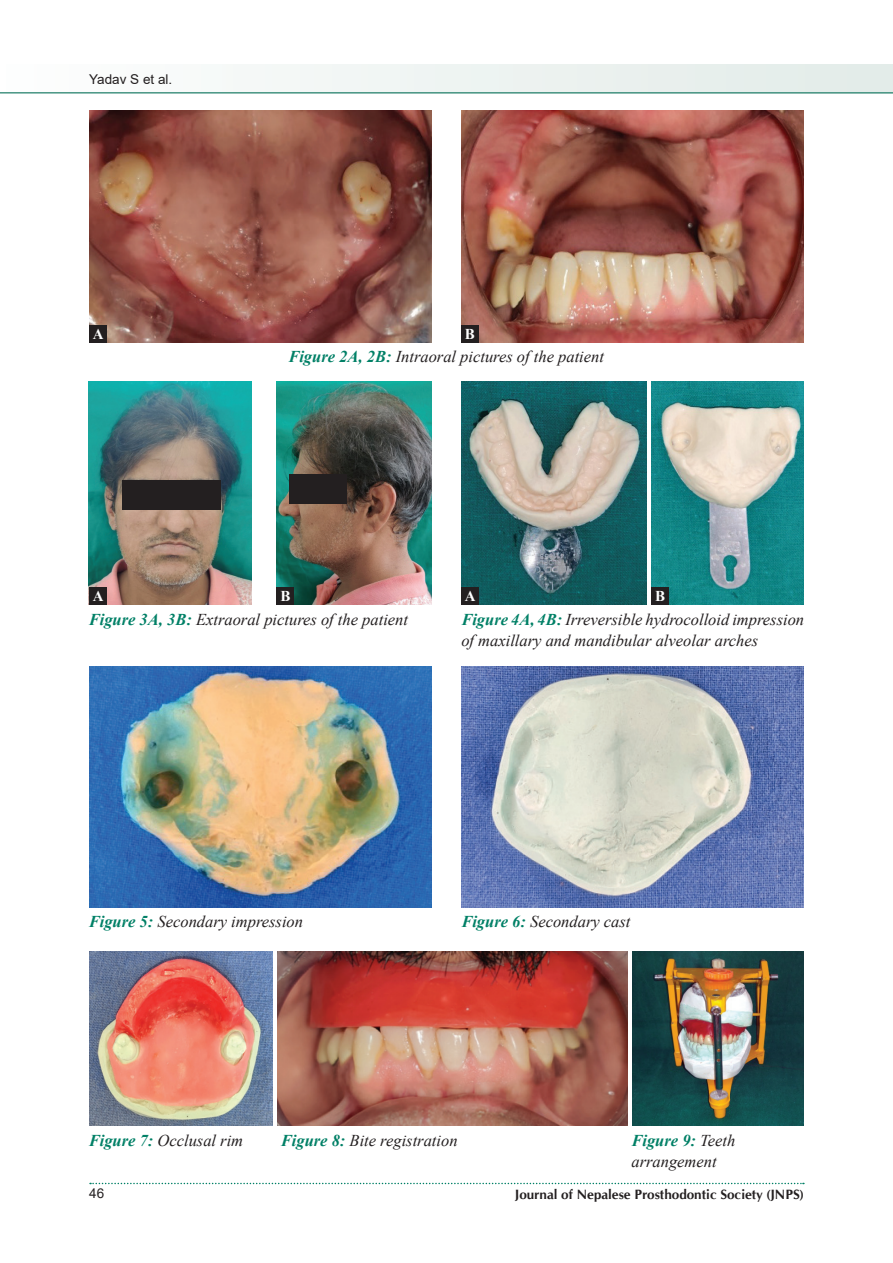
<style>
.page{position:relative;width:893px;height:1263px;background:#fff}
.page>*{position:absolute;margin:0;border:0;box-sizing:border-box;transform-origin:0 0}
.t1{font:italic 16.5px/21px "Times New Roman";color:#231f20}
.t2{font:700 15px "Times New Roman";color:#fff}
.t3{font:700 13.5px "CG Omega";color:#231f20}
.t4{font:13.5px "Arial";color:#231f20}
.s1{font-weight:700;color:#018066}
</style>
<div class="page">
<div style="left:0;top:65px;width:893px;height:29px;background:linear-gradient(to right,#fdfefe,#e2ebe8)"></div>
<hr style="left:0;top:92px;width:893px;height:2px;background:#479583">
<svg style="left:90px;top:1183px;width:714px;height:1px"></svg>
<img style="left:277px;top:381px;width:155px;height:224px">
<img style="left:89px;top:381px;width:162px;height:224px">
<img style="left:461px;top:111px;width:343px;height:231px">
<img style="left:89px;top:111px;width:343px;height:231px">
<img style="left:461px;top:381px;width:185px;height:224px">
<img style="left:651px;top:381px;width:153px;height:224px">
<img style="left:89px;top:667px;width:343px;height:240px">
<img style="left:461px;top:667px;width:343px;height:240px">
<img style="left:89px;top:951px;width:183px;height:175px">
<img style="left:633px;top:951px;width:171px;height:175px">
<img style="left:278px;top:951px;width:349px;height:175px">
<div style="left:122px;top:480px;width:99px;height:30px;background:#231f20"></div>
<div style="left:289px;top:475px;width:58px;height:29px;background:#231f20"></div>
<div style="left:89px;top:325px;width:17px;height:17px;background:#231f20"></div>
<div style="left:89px;top:588px;width:17px;height:17px;background:#231f20"></div>
<div style="left:461px;top:588px;width:17px;height:17px;background:#231f20"></div>
<div style="left:277px;top:588px;width:17px;height:17px;background:#231f20"></div>
<div style="left:651px;top:588px;width:18px;height:17px;background:#231f20"></div>
<div style="left:461px;top:325px;width:17px;height:17px;background:#231f20"></div>
<p class="t4" style="left:89px;top:70px;width:85px">Yadav S et al.</p>
<p class="t2" style="left:93px;top:323px;width:12px">A</p>
<p class="t2" style="left:465px;top:323px;width:12px">B</p>
<p class="t1" style="left:288px;top:346px;width:317px"><span class="s1">Figure 2A, 2B:</span> Intraoral pictures of the patient</p>
<p class="t2" style="left:93px;top:585px;width:12px">A</p>
<p class="t2" style="left:280px;top:585px;width:12px">B</p>
<p class="t2" style="left:465px;top:585px;width:12px">A</p>
<p class="t2" style="left:655px;top:585px;width:12px">B</p>
<p class="t1" style="left:89px;top:608px;width:321px"><span class="s1">Figure 3A, 3B:</span> Extraoral pictures of the patient</p>
<p class="t1" style="left:461px;top:608px;width:344px"><span class="s1">Figure 4A, 4B:</span> Irreversible hydrocolloid impression of maxillary and mandibular alveolar arches</p>
<p class="t1" style="left:89px;top:911px;width:216px"><span class="s1">Figure 5:</span> Secondary impression</p>
<p class="t1" style="left:461px;top:911px;width:171px"><span class="s1">Figure 6:</span> Secondary cast</p>
<p class="t1" style="left:89px;top:1129px;width:156px"><span class="s1">Figure 7:</span> Occlusal rim</p>
<p class="t1" style="left:281px;top:1129px;width:178px"><span class="s1">Figure 8:</span> Bite registration</p>
<p class="t1" style="left:631px;top:1129px;width:105px"><span class="s1">Figure 9:</span> Teeth arrangement</p>
<p class="t4" style="left:89px;top:1184px;width:17px">46</p>
<p class="t3" style="left:515px;top:1185px;width:290px">Journal of Nepalese Prosthodontic Society (JNPS)</p>
</div>
